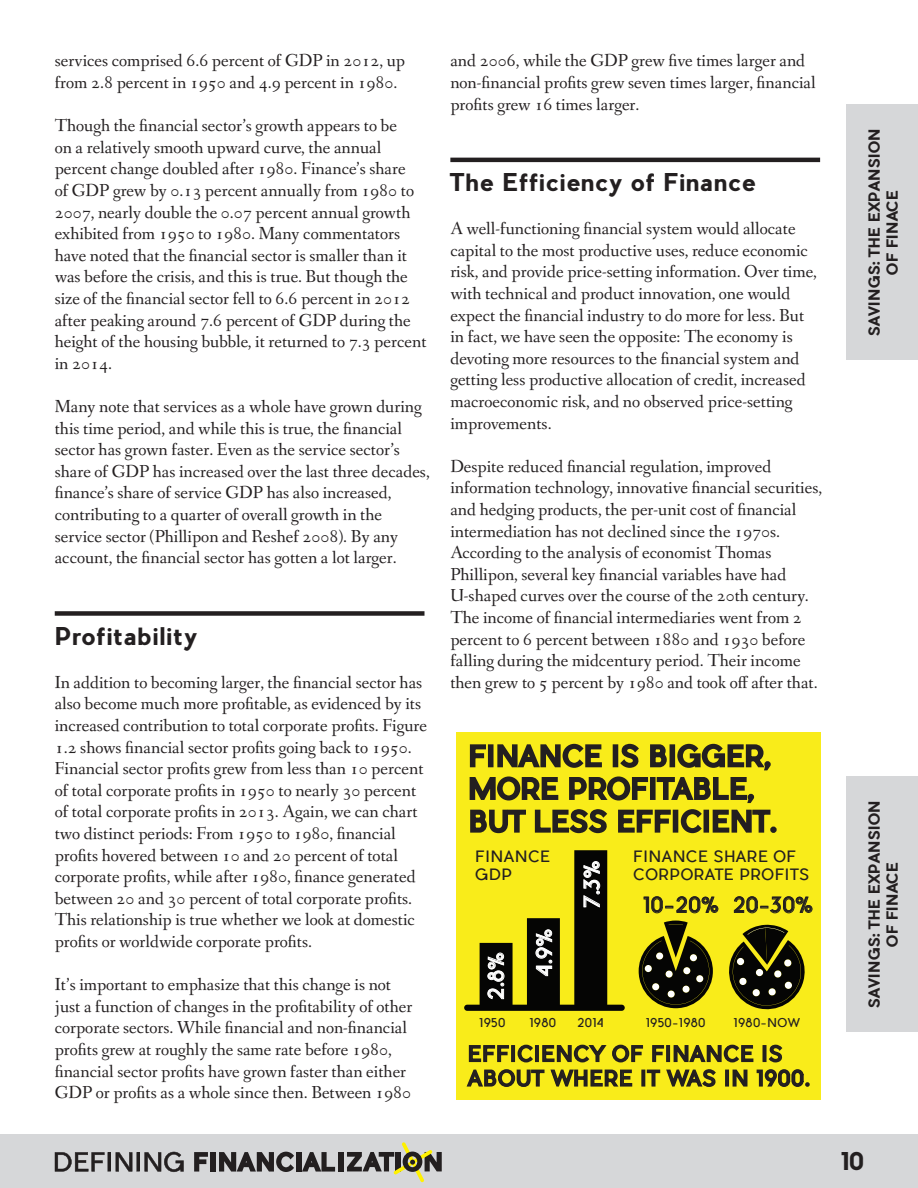
<style>
.page{position:relative;width:918px;height:1188px;background:#fff}
.page>*{position:absolute;margin:0;border:0;box-sizing:border-box;transform-origin:0 0}
.t1{font:27.15px/32.7px "Pier Sans";letter-spacing:.025em;color:#231f20}
.t2{font:700 24px "Pier Sans";letter-spacing:.025em;color:#231f20}
.t3{font:20.4px/24.5px "Pier Sans";letter-spacing:.045em;color:#231f20}
.t4{font:20.4px "Pier Sans";color:#fff}
.t5{font:18px/21.6px "Fanwood Text";color:#231f20}
.t6{font:15.3px/18.3px "Pier Sans";letter-spacing:.025em;color:#231f20}
.t7{font:700 15px/18px "Pier Sans";color:#231f20;text-align:center}
.t8{font:11.85px "Pier Sans";letter-spacing:.025em;color:#231f20}
</style>
<div class="page">
<div style="left:0;top:1134px;width:918px;height:54px;background:#d6d7d9"></div>
<div style="left:846px;top:104px;width:72px;height:256px;background:#d6d7d9"></div>
<div style="left:846px;top:776px;width:72px;height:256px;background:#d6d7d9"></div>
<svg style="left:194px;top:1152px;width:14px;height:20px"></svg>
<div style="left:210px;top:1152px;width:5px;height:20px;background:#231f20"></div>
<svg style="left:219px;top:1152px;width:75px;height:20px"></svg>
<div style="left:296px;top:1152px;width:5px;height:20px;background:#231f20"></div>
<svg style="left:302px;top:1152px;width:33px;height:20px"></svg>
<div style="left:338px;top:1152px;width:5px;height:19px;background:#231f20"></div>
<svg style="left:347px;top:1142px;width:95px;height:40px"></svg>
<hr style="left:108px;top:1152px;width:3px;height:20px;background:#231f20">
<svg style="left:55px;top:1152px;width:55px;height:20px"></svg>
<svg style="left:116px;top:1152px;width:68px;height:20px"></svg>
<div style="left:55px;top:611px;width:369px;height:5px;background:#231f20"></div>
<hr style="left:450px;top:158px;width:370px;height:4px;background:#231f20">
<div style="left:456px;top:732px;width:365px;height:368px;background:#f9ec1a"></div>
<svg style="left:469px;top:743px;width:303px;height:91px"></svg>
<div style="left:770px;top:827px;width:7px;height:6px;border:3px solid #231f20;border-radius:50%"></div>
<svg style="left:464px;top:850px;width:161px;height:161px"></svg>
<svg style="left:639px;top:921px;width:74px;height:87px"></svg>
<svg style="left:729px;top:925px;width:76px;height:84px"></svg>
<svg style="left:643px;top:896px;width:76px;height:18px"></svg>
<svg style="left:733px;top:896px;width:80px;height:18px"></svg>
<svg style="left:466px;top:1044px;width:344px;height:43px"></svg>
<p class="t5" style="left:55px;top:51px;width:352px">services comprised 6.6 percent of GDP in 2012, up from 2.8 percent in 1950 and 4.9 percent in 1980.</p>
<p class="t5" style="left:55px;top:116px;width:373px">Though the financial sector’s growth appears to be<br>on a relatively smooth upward curve, the annual percent change doubled after 1980. Finance’s share<br>of GDP grew by 0.13 percent annually from 1980 to 2007, nearly double the 0.07 percent annual growth exhibited from 1950 to 1980. Many commentators have noted that the financial sector is smaller than it was before the crisis, and this is true. But though the size of the financial sector fell to 6.6 percent in 2012 after peaking around 7.6 percent of GDP during the height of the housing bubble, it returned to 7.3 percent in 2014.</p>
<p class="t5" style="left:55px;top:397px;width:376px">Many note that services as a whole have grown during this time period, and while this is true, the financial sector has grown faster. Even as the service sector’s share of GDP has increased over the last three decades, finance’s share of service GDP has also increased, contributing to a quarter of overall growth in the service sector (Phillipon and Reshef 2008). By any account, the financial sector has gotten a lot larger.</p>
<h2 class="t2" style="left:55px;top:620px;width:144px">Profitability</h2>
<p class="t5" style="left:55px;top:672px;width:374px">In addition to becoming larger, the financial sector has also become much more profitable, as evidenced by its increased contribution to total corporate profits. Figure 1.2 shows financial sector profits going back to 1950.<br>Financial sector profits grew from less than 10 percent of total corporate profits in 1950 to nearly 30 percent of total corporate profits in 2013. Again, we can chart two distinct periods: From 1950 to 1980, financial profits hovered between 10 and 20 percent of total corporate profits, while after 1980, finance generated between 20 and 30 percent of total corporate profits.<br>This relationship is true whether we look at domestic profits or worldwide corporate profits.</p>
<p class="t5" style="left:55px;top:975px;width:359px">It’s important to emphasize that this change is not just a function of changes in the profitability of other corporate sectors. While financial and non-financial profits grew at roughly the same rate before 1980, financial sector profits have grown faster than either GDP or profits as a whole since then. Between 1980</p>
<p class="t5" style="left:450px;top:51px;width:367px">and 2006, while the GDP grew five times larger and non-financial profits grew seven times larger, financial profits grew 16 times larger.</p>
<h2 class="t2" style="left:450px;top:167px;width:307px">The Efficiency of Finance</h2>
<p class="t5" style="left:450px;top:219px;width:368px">A well-functioning financial system would allocate capital to the most productive uses, reduce economic risk, and provide price-setting information. Over time, with technical and product innovation, one would expect the financial industry to do more for less. But in fact, we have seen the opposite: The economy is devoting more resources to the financial system and getting less productive allocation of credit, increased macroeconomic risk, and no observed price-setting improvements.</p>
<p class="t5" style="left:450px;top:456px;width:373px">Despite reduced financial regulation, improved information technology, innovative financial securities, and hedging products, the per-unit cost of financial intermediation has not declined since the 1970s.<br>According to the analysis of economist Thomas Phillipon, several key financial variables have had U-shaped curves over the course of the 20th century.<br>The income of financial intermediaries went from 2 percent to 6 percent between 1880 and 1930 before falling during the midcentury period. Their income then grew to 5 percent by 1980 and took off after that.</p>
<h1 class="t1" style="left:469px;top:740px;width:309px">FINANCE IS BIGGER,<br>MORE PROFITABLE,<br>BUT LESS EFFICIENT.</h1>
<p class="t6" style="left:475px;top:847px;width:76px">FINANCE<br>GDP</p>
<p class="t4" style="left:579px;top:908px;width:48px;rotate:-90deg">7.3%</p>
<p class="t6" style="left:633px;top:847px;width:178px">FINANCE SHARE OF<br>CORPORATE PROFITS</p>
<p class="t3" style="left:643px;top:893px;width:171px">10-20% 20-30%</p>
<p class="t4" style="left:483px;top:1000px;width:49px;rotate:-90deg">2.8%</p>
<p class="t4" style="left:531px;top:976px;width:49px;rotate:-90deg">4.9%</p>
<p class="t8" style="left:479px;top:1015px;width:28px">1950</p>
<p class="t8" style="left:529px;top:1015px;width:28px">1980</p>
<p class="t8" style="left:577px;top:1015px;width:28px">2014</p>
<p class="t8" style="left:646px;top:1015px;width:61px">1950-1980</p>
<p class="t8" style="left:734px;top:1015px;width:68px">1980-NOW</p>
<p class="t3" style="left:468px;top:1042px;width:343px">EFFICIENCY OF FINANCE IS<br>ABOUT WHERE IT WAS IN 1900.</p>
<p class="t7" style="left:865px;top:336px;width:210px;rotate:-90deg">SAVINGS: THE EXPANSION<br>OF FINACE</p>
<p class="t7" style="left:865px;top:1008px;width:210px;rotate:-90deg">SAVINGS: THE EXPANSION<br>OF FINACE</p>
<h2 class="t2" style="left:841px;top:1146px;width:25px">10</h2>
</div>
